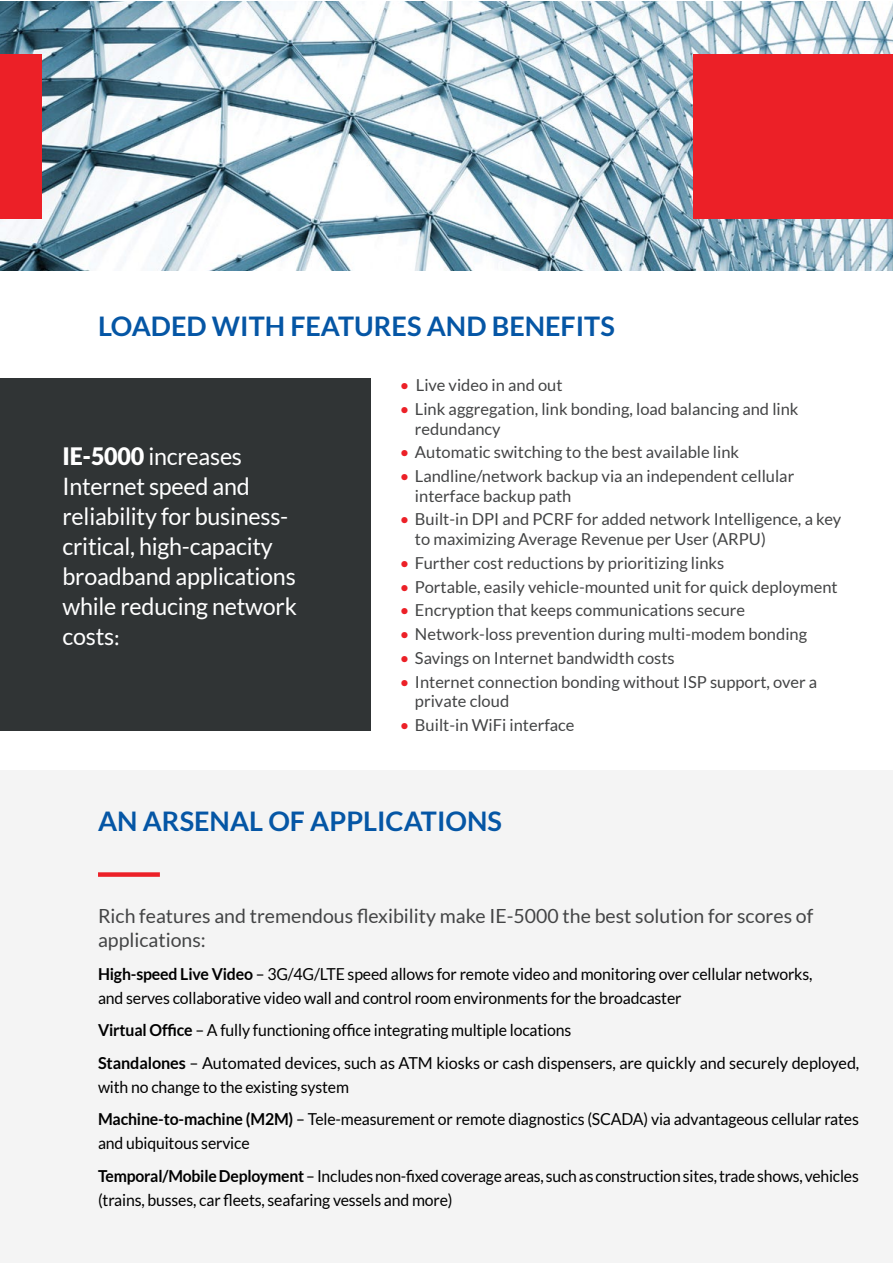
<style>
.page{position:relative;width:893px;height:1263px;background:#fff}
.page>*{position:absolute;margin:0;border:0;box-sizing:border-box;transform-origin:0 0}
.t1{font:700 27px "Lato";color:#0556a5}
.t2{font:24px/30px "Lato";letter-spacing:-.01em;color:#fff}
.t3{font:19.5px/24px "Lato";color:#434445}
.t4{font:16.5px/32.5px "Lato";letter-spacing:-.01em;color:#000;scale:.96 1}
.t5{font:16.5px/19.5px "Lato";color:#434445}
.s1{font-weight:900}
.s2{font-family:"Adobe Hebrew"}
.s3{color:#ec2027}
.s4{font-weight:700}
</style>
<div class="page">
<div style="left:0;top:378px;width:370px;height:353px;background:#303435"></div>
<div style="left:0;top:770px;width:892px;height:493px;background:#f4f4f4"></div>
<img style="left:0;top:1px;width:892px;height:270px">
<div style="left:98px;top:872px;width:62px;height:5px;background:#ec2027"></div>
<div style="left:693px;top:54px;width:199px;height:165px;background:#ec2027"></div>
<div style="left:0;top:54px;width:41px;height:165px;background:#ec2027"></div>
<h1 class="t1" style="left:98px;top:310px;width:518px">LOADED WITH FEATURES AND BENEFITS</h1>
<h2 class="t2" style="left:63px;top:441px;width:236px"><span class="s1">IE-5000</span> increases<br>Internet speed and reliability for business&shy;critical, high-capacity broadband applications while reducing network costs<span class="s2">:</span></h2>
<p class="t5" style="left:400px;top:375px;width:164px"><span class="s3">•</span> Live video in and out</p>
<p class="t5" style="left:415px;top:399px;width:385px;text-indent:-15px"><span class="s3">•</span> Link aggregation, link bonding, load balancing and link redundancy</p>
<p class="t5" style="left:400px;top:442px;width:341px"><span class="s3">•</span> Automatic switching to the best available link</p>
<p class="t5" style="left:415px;top:466px;width:381px;text-indent:-15px"><span class="s3">•</span> Landline/network backup via an independent cellular interface backup path</p>
<p class="t5" style="left:415px;top:509px;width:428px;text-indent:-15px"><span class="s3">•</span> Built-in DPI and PCRF for added network Intelligence, a key to maximizing Average Revenue per User (ARPU)</p>
<p class="t5" style="left:400px;top:553px;width:326px"><span class="s3">•</span> Further cost reductions by prioritizing links</p>
<p class="t5" style="left:400px;top:576px;width:439px"><span class="s3">•</span> Portable, easily vehicle-mounted unit for quick deployment</p>
<p class="t5" style="left:400px;top:600px;width:347px"><span class="s3">•</span> Encryption that keeps communications secure</p>
<p class="t5" style="left:400px;top:624px;width:409px"><span class="s3">•</span> Network-loss prevention during multi-modem bonding</p>
<p class="t5" style="left:400px;top:648px;width:276px"><span class="s3">•</span> Savings on Internet bandwidth costs</p>
<p class="t5" style="left:415px;top:671px;width:404px;text-indent:-15px"><span class="s3">•</span> Internet connection bonding without ISP support, over a private cloud</p>
<p class="t5" style="left:400px;top:715px;width:176px"><span class="s3">•</span> Built-in WiFi interface</p>
<h1 class="t1" style="left:98px;top:804px;width:405px">AN ARSENAL OF APPLICATIONS</h1>
<p class="t3" style="left:98px;top:903px;width:717px">Rich features and tremendous flexibility make IE-5000 the best solution for scores of applications:</p>
<p class="t4" style="left:98px;top:961px;width:746px;line-height:24px"><span class="s4">High-speed Live Video</span> – 3G/4G/LTE speed allows for remote video and monitoring over cellular networks, and serves collaborative video wall and control room environments for the broadcaster</p>
<p class="t4" style="left:98px;top:1013px;width:795px"><span class="s4">Virtual Office</span> – A fully functioning office integrating multiple locations<br><span class="s4">Standalones</span> – Automated devices, such as ATM kiosks or cash dispensers, are quickly and securely deployed,</p>
<p class="t4" style="left:98px;top:1070px;width:794px">with no change to the existing system<br><span class="s4">Machine-to-machine (M2M)</span> – Tele-measurement or remote diagnostics (SCADA) via advantageous cellular rates</p>
<p class="t4" style="left:98px;top:1126px;width:794px">and ubiquitous service<br><span class="s4">Temporal/Mobile Deployment</span> – Includes non-fixed coverage areas, such as construction sites, trade shows, vehicles</p>
<p class="t4" style="left:98px;top:1183px;width:371px">(trains, busses, car fleets, seafaring vessels and more)</p>
</div>
